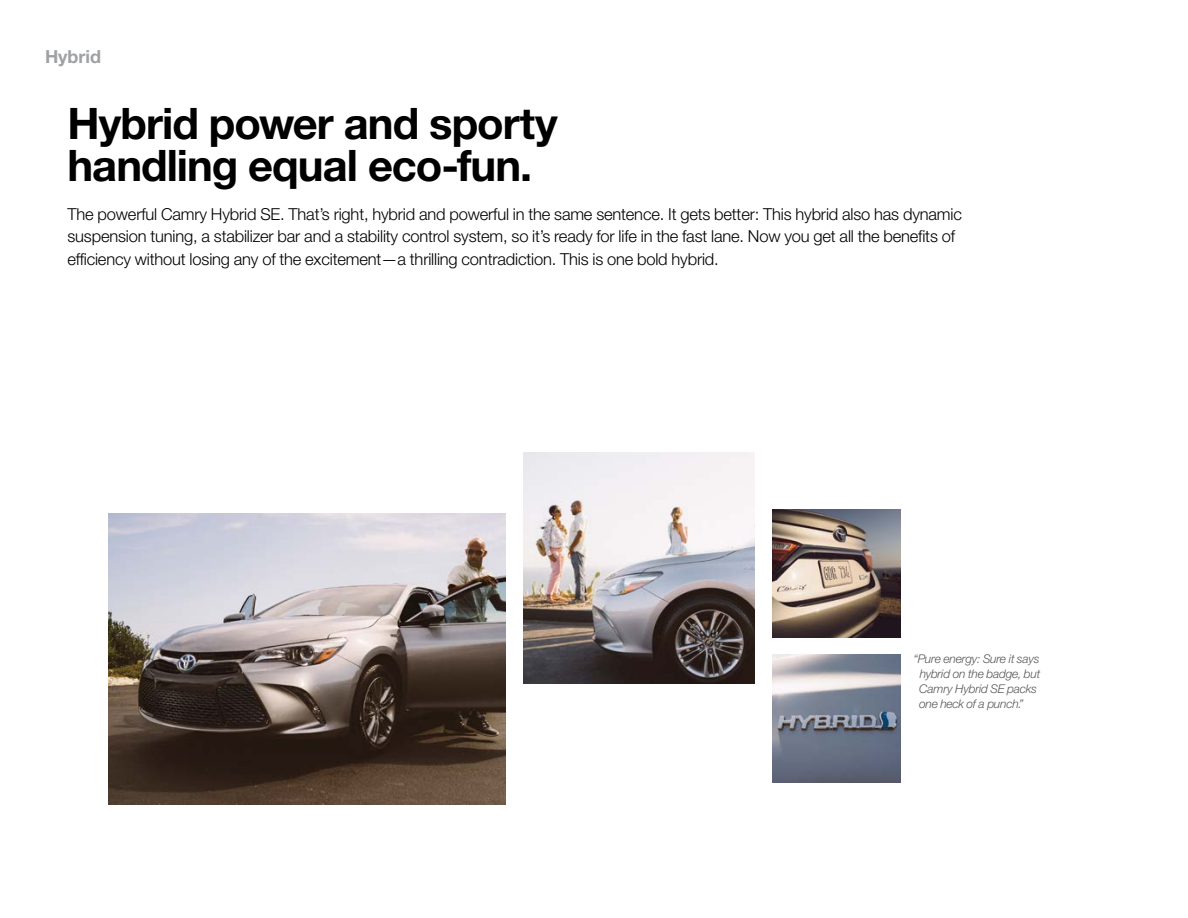
<style>
.page{position:relative;width:1188px;height:918px;background:#fff}
.page>*{position:absolute;margin:0;border:0;box-sizing:border-box;transform-origin:0 0}
.t1{font:700 43.5px/42px "Helvetica Neue LT Std";letter-spacing:-.025em;color:#000}
.t2{font:700 18px "Helvetica Neue LT Std";color:#9fa1a4}
.t3{font:300 16.5px/22.5px "Helvetica Neue LT Std";letter-spacing:-.01em;color:#000}
.t4{font:italic 300 12px/15px "Helvetica Neue LT Std";letter-spacing:-.02em;color:#555759}
</style>
<div class="page">
<img style="left:524px;top:453px;width:230px;height:231px">
<img style="left:772px;top:509px;width:129px;height:129px">
<img style="left:108px;top:514px;width:398px;height:290px">
<img style="left:772px;top:655px;width:129px;height:128px">
<p class="t2" style="left:45px;top:45px;width:58px">Hybrid</p>
<h1 class="t1" style="left:68px;top:102px;width:492px">Hybrid power and sporty handling equal eco-fun.</h1>
<p class="t3" style="left:68px;top:202px;width:896px">The powerful Camry Hybrid SE. That’s right, hybrid and powerful in the same sentence. It gets better: This hybrid also has dynamic suspension tuning, a stabilizer bar and a stability control system, so it’s ready for life in the fast lane. Now you get all the benefits of efficiency without losing any of the excitement—a thrilling contradiction. This is one bold hybrid.</p>
<p class="t4" style="left:919px;top:651px;width:123px;text-indent:-5px">“Pure energy: Sure it says hybrid on the badge, but<br>Camry Hybrid SE packs one heck of a punch.”</p>
</div>
